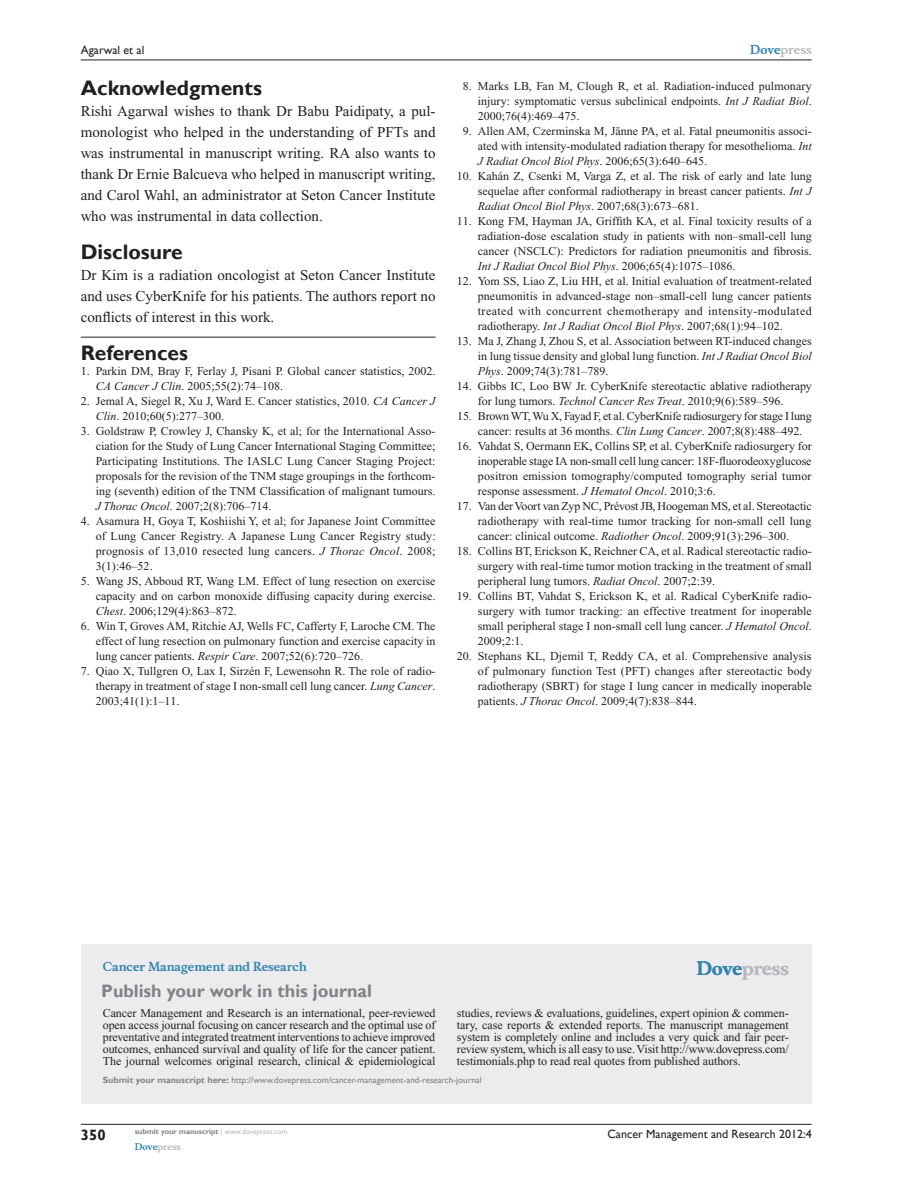
<style>
.page{position:relative;width:918px;height:1188px;background:#fff}
.page>*{position:absolute;margin:0;border:0;box-sizing:border-box;transform-origin:0 0}
.RefH{font:700 21px "Gill Sans";color:#231f20}
.PromBx-H1{font:700 18px "Gill Sans";color:#808285}
.PromBx-Brand{font:700 18px "Musee";color:#b8b9bc}
.TxF{font:15px/21px "Times New Roman";color:#231f20;text-align:justify}
.t1{font:700 15px "Gill Sans";color:#231f20}
.RefNL2{font:12px/15px "Times New Roman";color:#231f20;text-align:justify}
.RefNL1{font:12px/15px "Times New Roman";color:#231f20;text-align:justify}
.PromBx-Tx{font:12px/12px "Times New Roman";letter-spacing:-.005em;color:#231f20;text-align:justify}
.t2{font:12px "Gill Sans";color:#231f20}
.PromBx-JrnlName{font:700 12px "Musee";color:#3485ae}
.t3{font:700 12px "Musee";color:#b8b9bc}
.PromBx-SubmitMssWebA{font:9px "Gill Sans";color:#808285}
.t4{font:700 9px "Musee";color:#b8b9bc}
.t5{font:700 7.5px "Gill Sans";color:#808285}
.s1{font-style:italic}
.s2{color:#3485ae}
.s3{font-weight:700}
.s4{font-weight:400;color:#b8b9bc}
</style>
<div class="page">
<div style="left:81px;top:944px;width:731px;height:159px;background:#ececee"></div>
<hr style="left:81px;top:337px;width:355px;height:1px;background:#231f20">
<hr style="left:81px;top:1124px;width:731px;height:1px;background:#231f20">
<hr style="left:81px;top:60px;width:731px;height:1px;background:#231f20">
<p class="t2" style="left:81px;top:43px;width:65px">Agarwal et al</p>
<h1 class="RefH" style="left:81px;top:76px;width:183px">Acknowledgments</h1>
<p class="TxF" style="left:81px;top:101px;width:356px">Rishi Agarwal wishes to thank Dr Babu Paidipaty, a pul&shy;monologist who helped in the understanding of PFTs and was instrumental in manuscript writing. RA also wants to thank Dr Ernie Balcueva who helped in manuscript writing, and Carol Wahl, an administrator at Seton Cancer Institute who was instrumental in data collection.</p>
<h1 class="RefH" style="left:81px;top:239px;width:103px">Disclosure</h1>
<p class="TxF" style="left:81px;top:264px;width:356px">Dr Kim is a radiation oncologist at Seton Cancer Institute and uses CyberKnife for his patients. The authors report no conflicts of interest in this work.</p>
<p class="RefH" style="left:81px;top:340px;width:109px">References</p>
<p class="RefNL1" style="left:96px;top:364px;width:341px;text-indent:-15px">1. Parkin DM, Bray F, Ferlay J, Pisani P. Global cancer statistics, 2002.<br><span class="s1">CA Cancer J Clin</span>. 2005;55(2):74–108.</p>
<p class="RefNL1" style="left:96px;top:394px;width:341px;text-indent:-15px">2. Jemal A, Siegel R, Xu J, Ward E. Cancer statistics, 2010. <span class="s1">CA Cancer J<br>Clin</span>. 2010;60(5):277–300.</p>
<p class="RefNL1" style="left:96px;top:424px;width:341px;text-indent:-15px">3. Goldstraw P, Crowley J, Chansky K, et al; for the International Asso&shy;ciation for the Study of Lung Cancer International Staging Committee; Participating Institutions. The IASLC Lung Cancer Staging Project: proposals for the revision of the TNM stage groupings in the forthcom&shy;ing (seventh) edition of the TNM Classification of malignant tumours.<br><span class="s1">J Thorac Oncol</span>. 2007;2(8):706–714.</p>
<p class="RefNL1" style="left:96px;top:514px;width:341px;text-indent:-15px">4. Asamura H, Goya T, Koshiishi Y, et al; for Japanese Joint Committee of Lung Cancer Registry. A Japanese Lung Cancer Registry study: prognosis of 13,010 resected lung cancers. <span class="s1">J Thorac Oncol</span>. 2008; 3(1):46–52.</p>
<p class="RefNL1" style="left:96px;top:574px;width:341px;text-indent:-15px">5. Wang JS, Abboud RT, Wang LM. Effect of lung resection on exercise capacity and on carbon monoxide diffusing capacity during exercise.<br><span class="s1">Chest</span>. 2006;129(4):863–872.</p>
<p class="RefNL1" style="left:96px;top:619px;width:341px;text-indent:-15px">6. Win T, Groves AM, Ritchie AJ, Wells FC, Cafferty F, Laroche CM. The effect of lung resection on pulmonary function and exercise capacity in lung cancer patients. <span class="s1">Respir Care</span>. 2007;52(6):720–726.</p>
<p class="RefNL1" style="left:96px;top:664px;width:341px;text-indent:-15px">7. Qiao X, Tullgren O, Lax I, Sirzén F, Lewensohn R. The role of radio&shy;therapy in treatment of stage I non-small cell lung cancer. <span class="s1">Lung Cancer</span>.<br>2003;41(1):1–11.</p>
<p class="t3" style="left:750px;top:43px;width:63px"><span class="s2">Dove</span>press</p>
<p class="RefNL2" style="left:478px;top:79px;width:335px;text-indent:-15px">8. Marks LB, Fan M, Clough R, et al. Radiation-induced pulmonary injury: symptomatic versus subclinical endpoints. <span class="s1">Int J Radiat Biol</span>.<br>2000;76(4):469–475.</p>
<p class="RefNL2" style="left:478px;top:124px;width:335px;text-indent:-15px">9. Allen AM, Czerminska M, Jänne PA, et al. Fatal pneumonitis associ&shy;ated with intensity-modulated radiation therapy for mesothelioma. <span class="s1">Int J Radiat Oncol Biol Phys</span>. 2006;65(3):640–645.</p>
<p class="RefNL2" style="left:478px;top:169px;width:335px;text-indent:-21px">10. Kahán Z, Csenki M, Varga Z, et al. The risk of early and late lung sequelae after conformal radiotherapy in breast cancer patients. <span class="s1">Int J Radiat Oncol Biol Phys</span>. 2007;68(3):673–681.</p>
<p class="RefNL2" style="left:478px;top:214px;width:335px;text-indent:-21px">11. Kong FM, Hayman JA, Griffith KA, et al. Final toxicity results of a radiation-dose escalation study in patients with non–small-cell lung cancer (NSCLC): Predictors for radiation pneumonitis and fibrosis.<br><span class="s1">Int J Radiat Oncol Biol Phys</span>. 2006;65(4):1075–1086.</p>
<p class="RefNL2" style="left:478px;top:274px;width:335px;text-indent:-21px">12. Yom SS, Liao Z, Liu HH, et al. Initial evaluation of treatment-related pneumonitis in advanced-stage non–small-cell lung cancer patients treated with concurrent chemotherapy and intensity-modulated radiotherapy. <span class="s1">Int J Radiat Oncol Biol Phys</span>. 2007;68(1):94–102.</p>
<p class="RefNL2" style="left:478px;top:334px;width:335px;text-indent:-21px">13. Ma J, Zhang J, Zhou S, et al. Association between RT-induced changes in lung tissue density and global lung function. <span class="s1">Int J Radiat Oncol Biol Phys</span>. 2009;74(3):781–789.</p>
<p class="RefNL2" style="left:478px;top:379px;width:335px;text-indent:-21px">14. Gibbs IC, Loo BW Jr. CyberKnife stereotactic ablative radiotherapy for lung tumors. <span class="s1">Technol Cancer Res Treat</span>. 2010;9(6):589–596.</p>
<p class="RefNL2" style="left:478px;top:409px;width:335px;text-indent:-21px">15. Brown WT, Wu X, Fayad F, et al. CyberKnife radiosurgery for stage I lung cancer: results at 36 months. <span class="s1">Clin Lung Cancer</span>. 2007;8(8):488–492.</p>
<p class="RefNL2" style="left:478px;top:439px;width:335px;text-indent:-21px">16. Vahdat S, Oermann EK, Collins SP, et al. CyberKnife radiosurgery for inoperable stage IA non-small cell lung cancer: 18F-fluorodeoxyglucose positron emission tomography/computed tomography serial tumor response assessment. <span class="s1">J Hematol Oncol</span>. 2010;3:6.</p>
<p class="RefNL2" style="left:478px;top:499px;width:335px;text-indent:-21px">17. Van der Voort van Zyp NC, Prévost JB, Hoogeman MS, et al. Stereotactic radiotherapy with real-time tumor tracking for non-small cell lung cancer: clinical outcome. <span class="s1">Radiother Oncol</span>. 2009;91(3):296–300.</p>
<p class="RefNL2" style="left:478px;top:544px;width:335px;text-indent:-21px">18. Collins BT, Erickson K, Reichner CA, et al. Radical stereotactic radio&shy;surgery with real-time tumor motion tracking in the treatment of small peripheral lung tumors. <span class="s1">Radiat Oncol</span>. 2007;2:39.</p>
<p class="RefNL2" style="left:478px;top:589px;width:335px;text-indent:-21px">19. Collins BT, Vahdat S, Erickson K, et al. Radical CyberKnife radio&shy;surgery with tumor tracking: an effective treatment for inoperable small peripheral stage I non-small cell lung cancer. <span class="s1">J Hematol Oncol</span>.<br>2009;2:1.</p>
<p class="RefNL2" style="left:478px;top:649px;width:336px;text-indent:-21px">20. Stephans KL, Djemil T, Reddy CA, et al. Comprehensive analysis of pulmonary function Test (PFT) changes after stereotactic body radiotherapy (SBRT) for stage I lung cancer in medically inoperable patients. <span class="s1">J Thorac Oncol</span>. 2009;4(7):838–844.</p>
<p class="PromBx-JrnlName" style="left:103px;top:959px;width:206px">Cancer Management and Research</p>
<p class="PromBx-H1" style="left:101px;top:980px;width:272px">Publish your work in this journal</p>
<p class="PromBx-Brand" style="left:697px;top:958px;width:94px"><span class="s2">Dove</span>press</p>
<p class="PromBx-Tx" style="left:103px;top:1007px;width:334px">Cancer Management and Research is an international, peer-reviewed open access journal focusing on cancer research and the optimal use of preventative and integrated treatment interventions to achieve improved outcomes, enhanced survival and quality of life for the cancer patient.<br>The journal welcomes original research, clinical &amp; epidemiological</p>
<p class="PromBx-Tx" style="left:457px;top:1007px;width:334px">studies, reviews &amp; evaluations, guidelines, expert opinion &amp; commen&shy;tary, case reports &amp; extended reports. The manuscript management system is completely online and includes a very quick and fair peer&shy;review system, which is all easy to use. Visit http://www.dovepress.com/ testimonials.php to read real quotes from published authors.</p>
<p class="PromBx-SubmitMssWebA" style="left:103px;top:1075px;width:380px"><span class="s3">Submit your manuscript here:</span> http://www.dovepress.com/cancer-management-and-research-journal</p>
<p class="t1" style="left:81px;top:1126px;width:26px">350</p>
<p class="t5" style="left:135px;top:1127px;width:154px">submit your manuscript <span class="s4">| www.dovepress.com</span></p>
<p class="t4" style="left:135px;top:1141px;width:48px"><span class="s2">Dove</span>press</p>
<p class="t2" style="left:607px;top:1127px;width:206px">Cancer Management and Research 2012:4</p>
</div>
